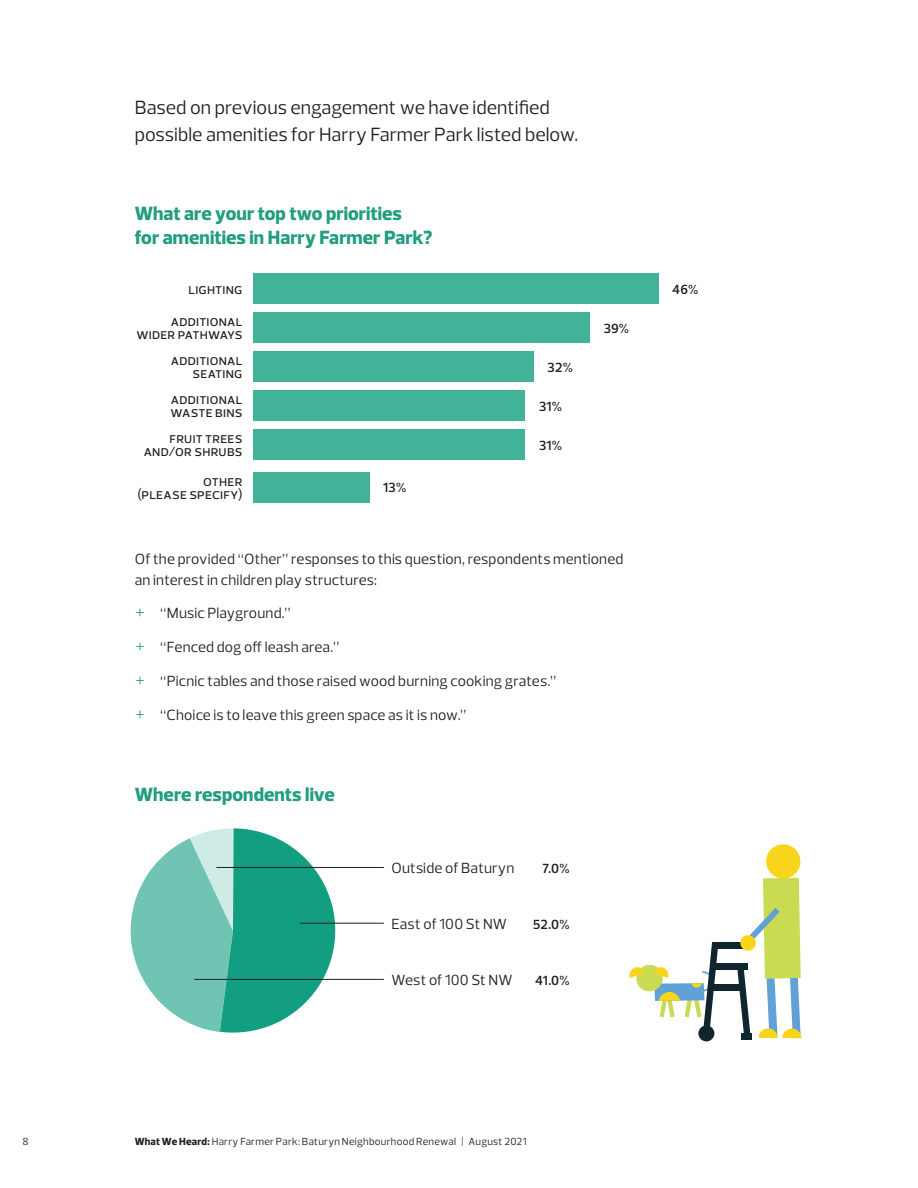
<style>
.page{position:relative;width:918px;height:1188px;background:#fff}
.page>*{position:absolute;margin:0;border:0;box-sizing:border-box;transform-origin:0 0}
.Body_Large_Docs{font:19.5px/27px "Prelo";color:#231f20}
.PE_Heading_Doc{font:800 19.5px/24px "Prelo";letter-spacing:.005em;color:#209e7f}
.Body_Doc{font:15px/20.2px "Prelo";letter-spacing:.01em;color:#231f20}
.Graph_Label{font:500 13.5px/12.8px "Prelo";letter-spacing:.015em;color:#231f20;text-align:right}
.Graph-percent_label{font:600 13.5px "Prelo";letter-spacing:.005em;color:#231f20}
.t1{font:10.5px "Prelo";letter-spacing:.025em;color:#231f20}
.s1{font-weight:300;font-size:21px;color:#209e7f}
.s2{font-weight:800}
</style>
<div class="page">
<div style="left:254px;top:274px;width:405px;height:30px;background:#42b399"></div>
<div style="left:254px;top:313px;width:336px;height:30px;background:#42b399"></div>
<div style="left:254px;top:352px;width:280px;height:30px;background:#42b399"></div>
<div style="left:254px;top:391px;width:271px;height:30px;background:#42b399"></div>
<div style="left:254px;top:430px;width:271px;height:30px;background:#42b399"></div>
<div style="left:254px;top:472px;width:116px;height:30px;background:#42b399"></div>
<svg style="left:130px;top:828px;width:205px;height:205px"></svg>
<hr style="left:300px;top:923px;width:84px;height:1px;background:#231f20">
<hr style="left:194px;top:979px;width:190px;height:1px;background:#231f20">
<hr style="left:216px;top:867px;width:168px;height:1px;background:#231f20">
<hr style="left:917px;top:693px;width:1px;height:418px;background:#209e7f">
<div style="left:636px;top:965px;width:27px;height:27px;background:#c8db52;border-radius:50%"></div>
<svg style="left:629px;top:966px;width:16px;height:12px"></svg>
<div style="left:712px;top:942px;width:36px;height:6px;background:#10262f"></div>
<div style="left:712px;top:964px;width:36px;height:6px;background:#10262f"></div>
<div style="left:712px;top:984px;width:30px;height:7px;background:#10262f"></div>
<svg style="left:653px;top:943px;width:65px;height:96px"></svg>
<svg style="left:737px;top:844px;width:65px;height:195px"></svg>
<div style="left:742px;top:1033px;width:10px;height:7px;background:#10262f"></div>
<div style="left:698px;top:1025px;width:16px;height:16px;background:#10262f;border-radius:50%"></div>
<p class="Body_Large_Docs" style="left:135px;top:94px;width:445px">Based on previous engagement we have identified possible amenities for Harry Farmer Park listed below.</p>
<p class="PE_Heading_Doc" style="left:135px;top:202px;width:299px">What are your top two priorities<br>for amenities in Harry Farmer Park?</p>
<p class="Graph_Label" style="left:188px;top:283px;width:56px">LIGHTING</p>
<p class="Graph_Label" style="left:136px;top:316px;width:108px">ADDITIONAL<br>WIDER PATHWAYS</p>
<p class="Graph_Label" style="left:171px;top:355px;width:73px">ADDITIONAL<br>SEATING</p>
<p class="Graph_Label" style="left:171px;top:394px;width:73px;text-align:left">ADDITIONAL<br>WASTE BINS</p>
<p class="Graph_Label" style="left:144px;top:433px;width:100px">FRUIT TREES<br>AND/OR SHRUBS</p>
<p class="Graph_Label" style="left:137px;top:475px;width:107px">OTHER<br>(PLEASE SPECIFY)</p>
<p class="Graph-percent_label" style="left:383px;top:480px;width:25px">13%</p>
<p class="Graph-percent_label" style="left:547px;top:359px;width:27px">32%</p>
<p class="Graph-percent_label" style="left:539px;top:398px;width:25px">31%</p>
<p class="Graph-percent_label" style="left:539px;top:437px;width:25px">31%</p>
<p class="Graph-percent_label" style="left:603px;top:320px;width:27px">39%</p>
<p class="Body_Doc" style="left:135px;top:549px;width:490px">Of the provided “Other” responses to this question, respondents mentioned an interest in children play structures:</p>
<p class="Body_Doc" style="left:135px;top:603px;width:157px"><span class="s1">+</span> “Music Playground.”</p>
<p class="Body_Doc" style="left:135px;top:637px;width:206px"><span class="s1">+</span> “Fenced dog off leash area.”</p>
<p class="Body_Doc" style="left:135px;top:671px;width:423px"><span class="s1">+</span> “Picnic tables and those raised wood burning cooking grates.”</p>
<p class="Body_Doc" style="left:135px;top:704px;width:333px"><span class="s1">+</span> “Choice is to leave this green space as it is now.”</p>
<p class="PE_Heading_Doc" style="left:135px;top:783px;width:202px">Where respondents live</p>
<p class="Body_Doc" style="left:391px;top:858px;width:125px">Outside of Baturyn</p>
<p class="Graph-percent_label" style="left:543px;top:860px;width:29px">7.0%</p>
<p class="Body_Doc" style="left:391px;top:913px;width:117px">East of 100 St NW</p>
<p class="Graph-percent_label" style="left:533px;top:916px;width:38px">52.0%</p>
<p class="Body_Doc" style="left:391px;top:969px;width:123px">West of 100 St NW</p>
<p class="Graph-percent_label" style="left:535px;top:972px;width:36px">41.0%</p>
<p class="Graph-percent_label" style="left:672px;top:281px;width:28px">46%</p>
<p class="t1" style="left:23px;top:1135px;width:8px">8</p>
<p class="t1" style="left:135px;top:1135px;width:393px"><span class="s2">What We Heard:</span> Harry Farmer Park: Baturyn Neighbourhood Renewal | August 2021</p>
</div>
